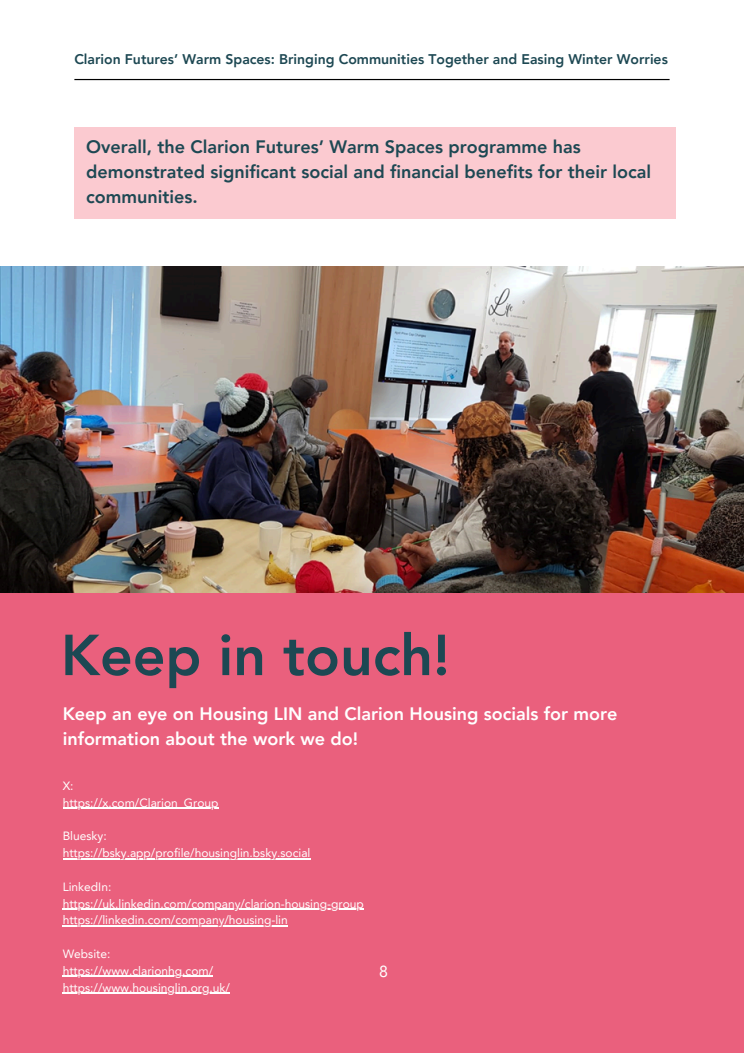
<style>
.page{position:relative;width:744px;height:1053px;background:#fff}
.page>*{position:absolute;margin:0;border:0;box-sizing:border-box;transform-origin:0 0}
.t1{font:800 57.08px "Avenir LT Pro";color:#1d4853}
.t2{font:800 18px/25.2px "Avenir LT Pro";color:#1d4853}
.t3{font:800 18px/25.2px "Avenir LT Pro";color:#fff}
.t4{font:16px "Avenir LT Pro";color:#fff}
.t5{font:800 14px "Avenir LT Pro";color:#1d4853}
.t6{font:12px "Avenir LT Pro";color:#fff}
</style>
<div class="page">
<div style="left:74px;top:128px;width:602px;height:91px;background:#fbcad0"></div>
<img style="left:0;top:266px;width:744px;height:327px">
<div style="left:0;top:593px;width:744px;height:459px;background:#ea607d"></div>
<hr style="left:74px;top:79px;width:596px;height:1px;background:#000">
<hr style="left:63px;top:807px;width:156px;height:1px;background:#fff">
<hr style="left:63px;top:858px;width:247px;height:1px;background:#fff">
<hr style="left:63px;top:908px;width:301px;height:1px;background:#fff">
<hr style="left:63px;top:925px;width:225px;height:1px;background:#fff">
<hr style="left:63px;top:975px;width:150px;height:1px;background:#fff">
<hr style="left:63px;top:992px;width:167px;height:1px;background:#fff">
<p class="t5" style="left:74px;top:54px;width:595px">Clarion Futures’ Warm Spaces: Bringing Communities Together and Easing Winter Worries</p>
<p class="t2" style="left:86px;top:136px;width:567px">Overall, the Clarion Futures’ Warm Spaces programme has demonstrated significant social and financial benefits for their local communities.</p>
<h1 class="t1" style="left:61px;top:632px;width:391px">Keep in touch!</h1>
<h1 class="t3" style="left:63px;top:702px;width:556px">Keep an eye on Housing LIN and Clarion Housing socials for more information about the work we do!</h1>
<h2 class="t6" style="left:63px;top:780px;width:12px">X:</h2>
<p class="t6" style="left:63px;top:797px;width:157px">https://x.com/Clarion_Group</p>
<p class="t6" style="left:63px;top:831px;width:46px">Bluesky:</p>
<p class="t6" style="left:63px;top:848px;width:249px">https://bsky.app/profile/housinglin.bsky.social</p>
<p class="t6" style="left:63px;top:881px;width:50px">LinkedIn:</p>
<p class="t6" style="left:63px;top:898px;width:303px">https://uk.linkedin.com/company/clarion-housing-group</p>
<p class="t6" style="left:63px;top:915px;width:227px">https://linkedin.com/company/housing-lin</p>
<p class="t6" style="left:63px;top:948px;width:49px">Website:</p>
<p class="t6" style="left:63px;top:965px;width:152px">https://www.clarionhg.com/</p>
<p class="t6" style="left:63px;top:982px;width:169px">https://www.housinglin.org.uk/</p>
<p class="t4" style="left:379px;top:964px;width:10px">8</p>
</div>
